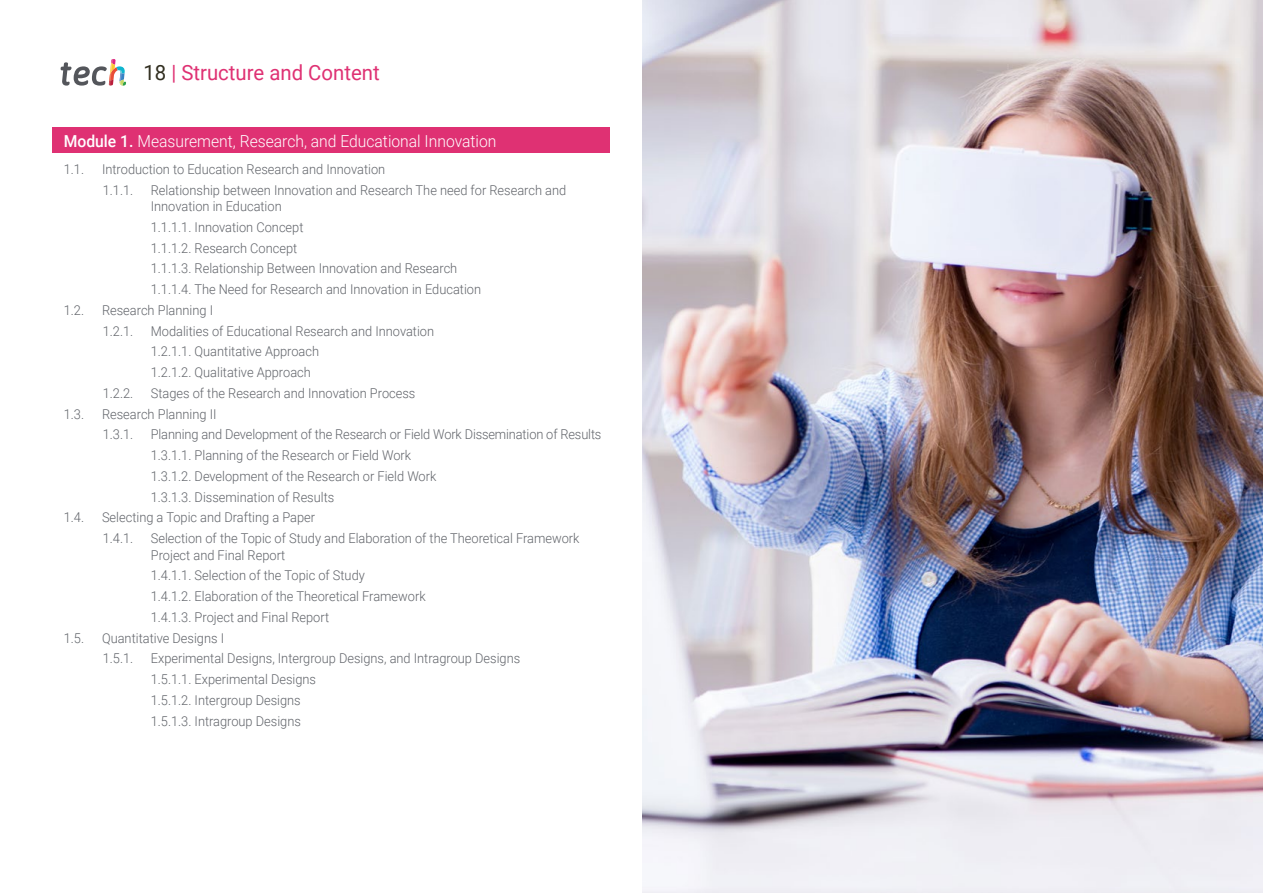
<style>
.page{position:relative;width:1263px;height:893px;background:#fff}
.page>*{position:absolute;margin:0;border:0;box-sizing:border-box;transform-origin:0 0}
.t1{font:21px "Roboto";color:#df3173}
.t2{font:300 16.5px "Roboto";color:#fff;scale:.95 1}
.t3{font:300 13.5px/20.7px "Roboto";color:#61646a;scale:.95 1}
.s1{color:#312e20}
.s2{font-weight:500}
</style>
<div class="page">
<div style="left:53px;top:128px;width:557px;height:25px;background:#df3173"></div>
<svg style="left:61px;top:59px;width:65px;height:27px"></svg>
<img style="left:642px;top:0;width:621px;height:893px">
<h1 class="t1" style="left:144px;top:57px;width:238px"><span class="s1">18</span> | Structure and Content</h1>
<p class="t2" style="left:64px;top:129px;width:457px"><span class="s2">Module 1.</span> Measurement, Research, and Educational Innovation</p>
<p class="t3" style="left:64px;top:158px;width:23px">1.1.</p>
<p class="t3" style="left:102px;top:158px;width:300px">Introduction to Education Research and Innovation<br>1.1.1.</p>
<p class="t3" style="left:151px;top:181px;width:439px;line-height:16.5px">Relationship between Innovation and Research The need for Research and<br>Innovation in Education</p>
<p class="t3" style="left:151px;top:216px;width:349px">1.1.1.1. Innovation Concept<br>1.1.1.2. Research Concept<br>1.1.1.3. Relationship Between Innovation and Research 1.1.1.4. The Need for Research and Innovation in Education</p>
<p class="t3" style="left:64px;top:299px;width:23px">1.2.</p>
<p class="t3" style="left:102px;top:299px;width:118px">Research Planning I<br>1.2.1.</p>
<p class="t3" style="left:151px;top:320px;width:300px">Modalities of Educational Research and Innovation<br>1.2.1.1. Quantitative Approach<br>1.2.1.2. Qualitative Approach</p>
<p class="t3" style="left:103px;top:382px;width:34px">1.2.2.</p>
<p class="t3" style="left:151px;top:382px;width:280px">Stages of the Research and Innovation Process</p>
<p class="t3" style="left:64px;top:403px;width:23px">1.3.</p>
<p class="t3" style="left:102px;top:403px;width:122px">Research Planning II<br>1.3.1.</p>
<p class="t3" style="left:151px;top:424px;width:476px">Planning and Development of the Research or Field Work Dissemination of Results 1.3.1.1. Planning of the Research or Field Work<br>1.3.1.2. Development of the Research or Field Work<br>1.3.1.3. Dissemination of Results</p>
<p class="t3" style="left:64px;top:507px;width:23px">1.4.</p>
<p class="t3" style="left:102px;top:507px;width:226px">Selecting a Topic and Drafting a Paper<br>1.4.1.</p>
<p class="t3" style="left:151px;top:529px;width:453px;line-height:16.5px">Selection of the Topic of Study and Elaboration of the Theoretical Framework<br>Project and Final Report</p>
<p class="t3" style="left:151px;top:565px;width:291px">1.4.1.1. Selection of the Topic of Study<br>1.4.1.2. Elaboration of the Theoretical Framework<br>1.4.1.3. Project and Final Report</p>
<p class="t3" style="left:64px;top:627px;width:23px">1.5.</p>
<p class="t3" style="left:102px;top:627px;width:130px">Quantitative Designs I<br>1.5.1.</p>
<p class="t3" style="left:151px;top:648px;width:390px">Experimental Designs, Intergroup Designs, and Intragroup Designs 1.5.1.1. Experimental Designs<br>1.5.1.2. Intergroup Designs<br>1.5.1.3. Intragroup Designs</p>
</div>
